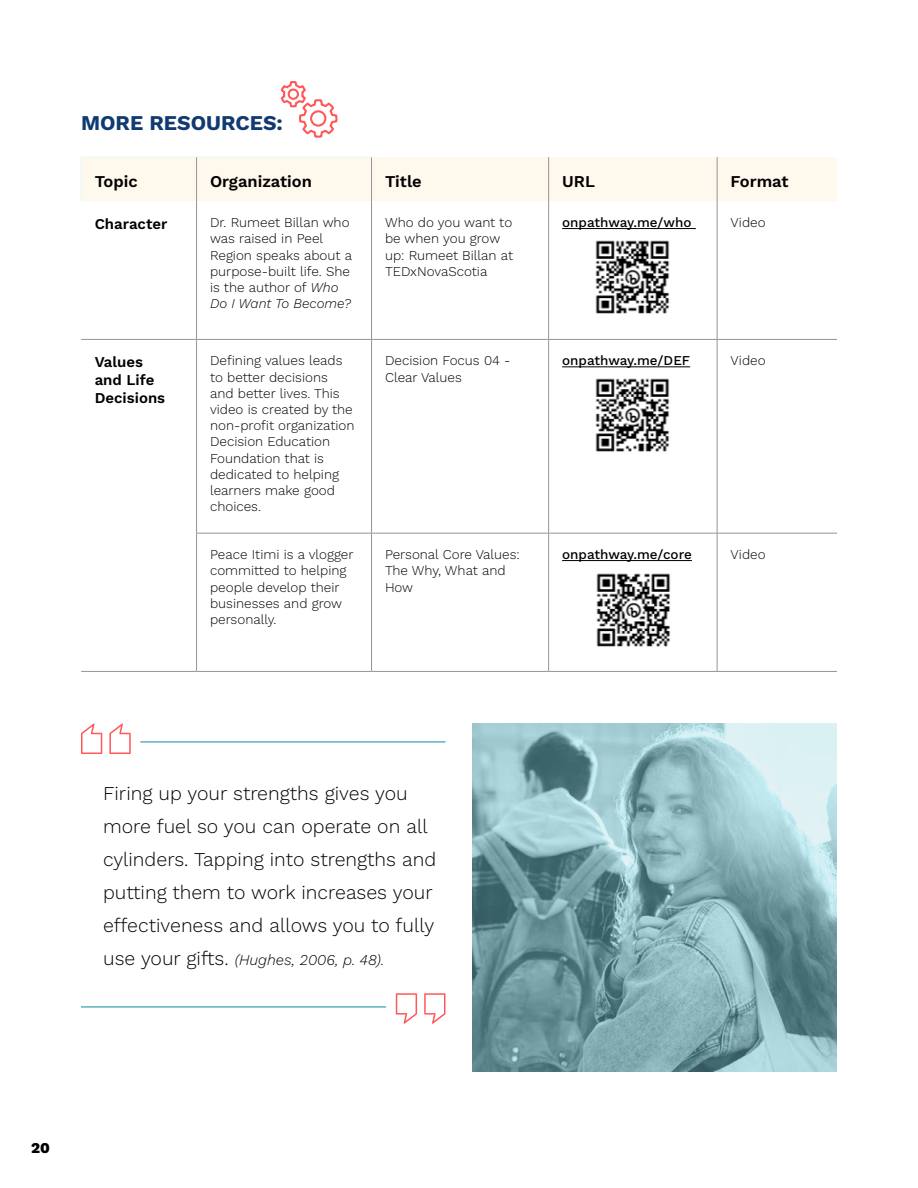
<style>
.page{position:relative;width:918px;height:1188px;background:#fff}
.page>*{position:absolute;margin:0;border:0;box-sizing:border-box;transform-origin:0 0}
.t1{font:700 21px "Work Sans";color:#103a71}
.t2{font:300 19.5px/33px "Work Sans";color:#000}
.t3{font:600 16.5px "Work Sans";color:#000}
.t4{font:italic 300 15px "Work Sans";color:#000}
.t5{font:600 15px/18px "Work Sans";color:#000}
.t6{font:800 15px "Work Sans";color:#000}
.t7{font:300 13.5px/16.2px "Work Sans";color:#000}
.t8{font:500 13.5px "Work Sans";color:#000}
.s1{font-style:italic}
.s2{font-style:normal;font-size:19.5px}
</style>
<div class="page">
<svg style="left:109px;top:724px;width:22px;height:30px"></svg>
<svg style="left:81px;top:724px;width:21px;height:30px"></svg>
<hr style="left:140px;top:741px;width:305px;height:2px;background:#5db1bd">
<svg style="left:396px;top:993px;width:21px;height:31px"></svg>
<svg style="left:424px;top:993px;width:22px;height:31px"></svg>
<hr style="left:81px;top:1006px;width:305px;height:2px;background:#5db1bd">
<div style="left:82px;top:157px;width:755px;height:44px;background:#fff8ec"></div>
<hr style="left:371px;top:157px;width:1px;height:44px;background:#939598">
<hr style="left:548px;top:157px;width:1px;height:44px;background:#939598">
<hr style="left:717px;top:157px;width:1px;height:44px;background:#939598">
<hr style="left:371px;top:201px;width:1px;height:138px;background:#939598">
<hr style="left:548px;top:201px;width:1px;height:138px;background:#939598">
<hr style="left:717px;top:201px;width:1px;height:138px;background:#939598">
<hr style="left:372px;top:339px;width:177px;height:1px;background:#939598">
<hr style="left:371px;top:340px;width:1px;height:193px;background:#939598">
<hr style="left:549px;top:339px;width:168px;height:1px;background:#939598">
<hr style="left:548px;top:340px;width:1px;height:193px;background:#939598">
<hr style="left:717px;top:339px;width:120px;height:1px;background:#939598">
<hr style="left:717px;top:340px;width:1px;height:193px;background:#939598">
<hr style="left:372px;top:533px;width:177px;height:1px;background:#939598">
<hr style="left:371px;top:533px;width:1px;height:138px;background:#939598">
<hr style="left:549px;top:533px;width:168px;height:1px;background:#939598">
<hr style="left:548px;top:533px;width:1px;height:138px;background:#939598">
<hr style="left:717px;top:533px;width:120px;height:1px;background:#939598">
<hr style="left:717px;top:533px;width:1px;height:138px;background:#939598">
<hr style="left:372px;top:671px;width:177px;height:1px;background:#939598">
<hr style="left:549px;top:671px;width:168px;height:1px;background:#939598">
<hr style="left:717px;top:671px;width:120px;height:1px;background:#939598">
<hr style="left:81px;top:157px;width:116px;height:1px;background:#e8f7f5">
<hr style="left:81px;top:157px;width:1px;height:44px;background:#e8f7f5">
<hr style="left:197px;top:157px;width:175px;height:1px;background:#e8f7f5">
<hr style="left:196px;top:201px;width:1px;height:138px;background:#939598">
<hr style="left:81px;top:339px;width:116px;height:1px;background:#939598">
<hr style="left:197px;top:339px;width:175px;height:1px;background:#939598">
<hr style="left:196px;top:340px;width:1px;height:193px;background:#939598">
<hr style="left:196px;top:533px;width:176px;height:1px;background:#939598">
<hr style="left:196px;top:533px;width:1px;height:138px;background:#939598">
<hr style="left:81px;top:671px;width:116px;height:1px;background:#939598">
<hr style="left:197px;top:671px;width:175px;height:1px;background:#939598">
<hr style="left:196px;top:157px;width:1px;height:44px;background:#939598">
<hr style="left:562px;top:228px;width:134px;height:1px;background:#000">
<img style="left:595px;top:240px;width:75px;height:74px">
<hr style="left:562px;top:367px;width:128px;height:1px;background:#000">
<img style="left:595px;top:378px;width:75px;height:74px">
<hr style="left:562px;top:560px;width:130px;height:1px;background:#000">
<img style="left:596px;top:573px;width:75px;height:74px">
<svg style="left:280px;top:81px;width:58px;height:57px"></svg>
<img style="left:472px;top:723px;width:365px;height:349px">
<h1 class="t1" style="left:81px;top:107px;width:203px">MORE RESOURCES:</h1>
<p class="t3" style="left:95px;top:169px;width:45px">Topic</p>
<p class="t3" style="left:210px;top:169px;width:103px">Organization</p>
<p class="t3" style="left:385px;top:169px;width:38px">Title</p>
<p class="t3" style="left:562px;top:169px;width:34px">URL</p>
<p class="t3" style="left:731px;top:169px;width:59px">Format</p>
<p class="t5" style="left:95px;top:214px;width:74px">Character</p>
<p class="t7" style="left:210px;top:214px;width:144px">Dr. Rumeet Billan who was raised in Peel<br>Region speaks about a purpose-built life. She is the author of <span class="s1">Who<br>Do I Want To Become?</span></p>
<p class="t7" style="left:385px;top:214px;width:130px">Who do you want to be when you grow up: Rumeet Billan at<br>TEDxNovaScotia</p>
<p class="t8" style="left:562px;top:212px;width:131px">onpathway.me/who</p>
<p class="t7" style="left:731px;top:214px;width:36px">Video</p>
<p class="t5" style="left:95px;top:352px;width:72px">Values and Life<br>Decisions</p>
<p class="t7" style="left:210px;top:352px;width:146px">Defining values leads to better decisions and better lives. This video is created by the non-profit organization<br>Decision Education<br>Foundation that is dedicated to helping learners make good choices.</p>
<p class="t7" style="left:385px;top:352px;width:127px">Decision Focus 04 -<br>Clear Values</p>
<p class="t8" style="left:562px;top:351px;width:130px">onpathway.me/DEF</p>
<p class="t7" style="left:731px;top:352px;width:36px">Video</p>
<p class="t7" style="left:210px;top:546px;width:145px">Peace Itimi is a vlogger committed to helping people develop their businesses and grow personally.</p>
<p class="t7" style="left:385px;top:546px;width:136px">Personal Core Values:<br>The Why, What and<br>How</p>
<p class="t8" style="left:562px;top:544px;width:131px">onpathway.me/core</p>
<p class="t7" style="left:731px;top:546px;width:36px">Video</p>
<h2 class="t2" style="left:103px;top:776px;width:335px">Firing up your strengths gives you more fuel so you can operate on all cylinders. Tapping into strengths and putting them to work increases your effectiveness and allows you to fully</h2>
<p class="t4" style="left:103px;top:949px;width:283px"><span class="s2">use your gifts.</span> (Hughes, 2006, p. 48).</p>
<p class="t6" style="left:31px;top:1136px;width:20px">20</p>
</div>
